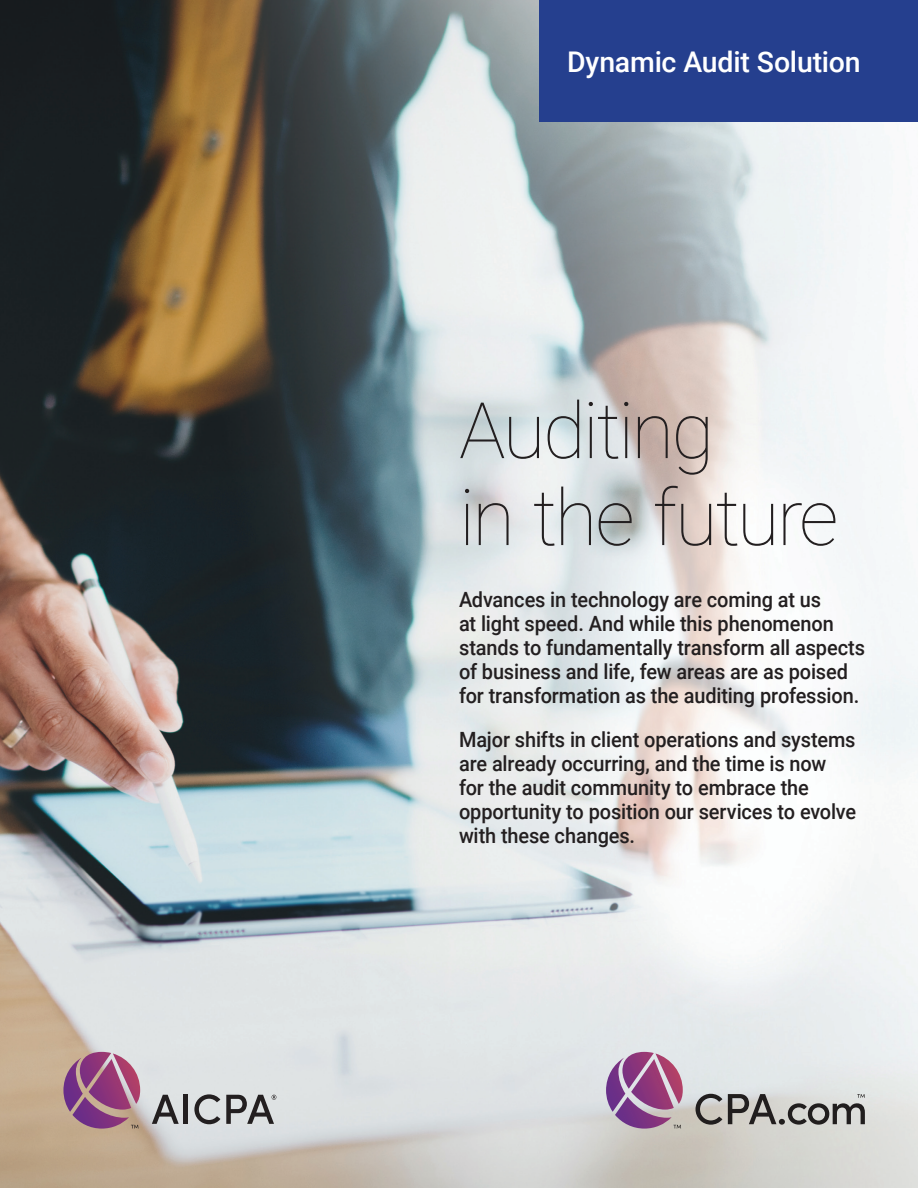
<style>
.page{position:relative;width:918px;height:1188px;background:#fff}
.page>*{position:absolute;margin:0;border:0;box-sizing:border-box;transform-origin:0 0}
.t1{font:100 78px/87px "Roboto";letter-spacing:-.035em;color:#231f20}
.t2{font:500 28.5px "Roboto";letter-spacing:-.005em;color:#fff}
.t3{font:500 21px/24px "Roboto";letter-spacing:-.005em;color:#231f20;scale:.95 1}
</style>
<div class="page">
<img style="left:0;top:0;width:918px;height:1188px">
<svg style="left:606px;top:1052px;width:77px;height:77px;background:#a877a0"></svg>
<svg style="left:696px;top:1094px;width:26px;height:31px"></svg>
<svg style="left:728px;top:1094px;width:137px;height:31px;background:#9d9c99"></svg>
<div style="left:540px;top:0;width:378px;height:121px;background:#253f8e"></div>
<svg style="left:63px;top:1052px;width:77px;height:77px;background:#a2688b"></svg>
<svg style="left:152px;top:1095px;width:27px;height:29px"></svg>
<hr style="left:184px;top:1095px;width:4px;height:29px;background:#231f20">
<svg style="left:194px;top:1094px;width:26px;height:30px"></svg>
<svg style="left:226px;top:1095px;width:50px;height:29px"></svg>
<h2 class="t2" style="left:567px;top:42px;width:295px">Dynamic Audit Solution</h2>
<h1 class="t1" style="left:459px;top:384px;width:381px">Auditing<br>in the future</h1>
<p class="t3" style="left:459px;top:586px;width:429px">Advances in technology are coming at us<br>at light speed. And while this phenomenon stands to fundamentally transform all aspects of business and life, few areas are as poised for transformation as the auditing profession.</p>
<p class="t3" style="left:459px;top:727px;width:419px">Major shifts in client operations and systems are already occurring, and the time is now for the audit community to embrace the opportunity to position our services to evolve with these changes.</p>
</div>
